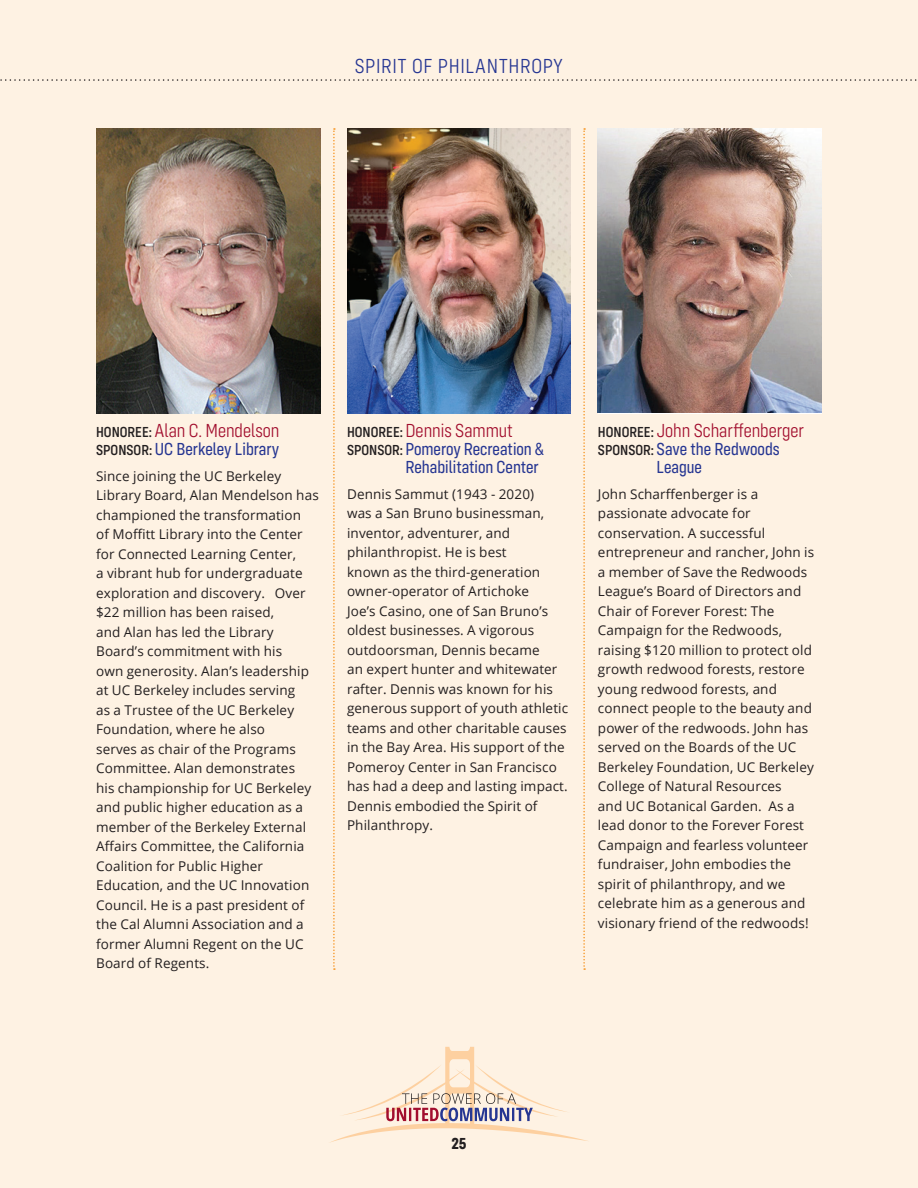
<style>
.page{position:relative;width:918px;height:1188px;background:#fef2e3}
.page>*{position:absolute;margin:0;border:0;box-sizing:border-box;transform-origin:0 0}
.t1{font:300 21px "Config Condensed";letter-spacing:.03em;color:#263692}
.t2{font:300 19.5px "Config Condensed";color:#a20e2e}
.t3{font:18px/18px "Config Condensed";color:#263692;text-align:right}
.t4{font:700 16.5px "Config Condensed";color:#231f20}
.t5{font:13.5px/19.5px "Open Sans";letter-spacing:.01em;color:#231f20}
.s1{font-weight:500;font-size:15px;color:#231f20}
</style>
<div class="page">
<svg style="left:330px;top:1047px;width:258px;height:96px"></svg>
<img style="left:96px;top:128px;width:224px;height:285px">
<img style="left:347px;top:128px;width:224px;height:285px">
<img style="left:598px;top:128px;width:224px;height:285px">
<svg style="left:583px;top:128px;width:2px;height:842px"></svg>
<svg style="left:333px;top:128px;width:2px;height:842px"></svg>
<svg style="left:0;top:79px;width:917px;height:2px"></svg>
<h1 class="t1" style="left:355px;top:54px;width:210px">SPIRIT OF PHILANTHROPY</h1>
<h2 class="t2" style="left:96px;top:419px;width:185px"><span class="s1">HONOREE:</span> Alan C. Mendelson</h2>
<h3 class="t3" style="left:96px;top:440px;width:185px"><span class="s1">SPONSOR:</span> UC Berkeley Library</h3>
<p class="t5" style="left:96px;top:466px;width:224px">Since joining the UC Berkeley<br>Library Board, Alan Mendelson has championed the transformation<br>of Moffitt Library into the Center for Connected Learning Center,<br>a vibrant hub for undergraduate exploration and discovery. Over $22 million has been raised,<br>and Alan has led the Library<br>Board’s commitment with his<br>own generosity. Alan’s leadership at UC Berkeley includes serving<br>as a Trustee of the UC Berkeley<br>Foundation, where he also<br>serves as chair of the Programs<br>Committee. Alan demonstrates<br>his championship for UC Berkeley and public higher education as a member of the Berkeley External<br>Affairs Committee, the California<br>Coalition for Public Higher<br>Education, and the UC Innovation<br>Council. He is a past president of the Cal Alumni Association and a former Alumni Regent on the UC<br>Board of Regents.</p>
<h2 class="t2" style="left:347px;top:419px;width:167px"><span class="s1">HONOREE:</span> Dennis Sammut</h2>
<h3 class="t3" style="left:347px;top:440px;width:198px"><span class="s1">SPONSOR:</span> Pomeroy Recreation &amp;<br>Rehabilitation Center</h3>
<p class="t5" style="left:347px;top:484px;width:223px">Dennis Sammut (1943 - 2020)<br>was a San Bruno businessman, inventor, adventurer, and philanthropist. He is best<br>known as the third-generation owner-operator of Artichoke<br>Joe’s Casino, one of San Bruno’s oldest businesses. A vigorous outdoorsman, Dennis became<br>an expert hunter and whitewater rafter. Dennis was known for his generous support of youth athletic teams and other charitable causes in the Bay Area. His support of the<br>Pomeroy Center in San Francisco has had a deep and lasting impact.<br>Dennis embodied the Spirit of<br>Philanthropy.</p>
<h2 class="t2" style="left:598px;top:419px;width:208px"><span class="s1">HONOREE:</span> John Scharffenberger</h2>
<h3 class="t3" style="left:656px;top:440px;width:125px;text-align:left;text-indent:-59px"><span class="s1">SPONSOR:</span> Save the Redwoods<br>League</h3>
<p class="t5" style="left:598px;top:484px;width:218px">John Scharffenberger is a passionate advocate for conservation. A successful entrepreneur and rancher, John is a member of Save the Redwoods<br>League’s Board of Directors and<br>Chair of Forever Forest: The<br>Campaign for the Redwoods, raising $120 million to protect old growth redwood forests, restore young redwood forests, and connect people to the beauty and power of the redwoods. John has served on the Boards of the UC<br>Berkeley Foundation, UC Berkeley<br>College of Natural Resources<br>and UC Botanical Garden. As a lead donor to the Forever Forest<br>Campaign and fearless volunteer fundraiser, John embodies the spirit of philanthropy, and we celebrate him as a generous and visionary friend of the redwoods!</p>
<p class="t4" style="left:451px;top:1134px;width:17px">25</p>
</div>
